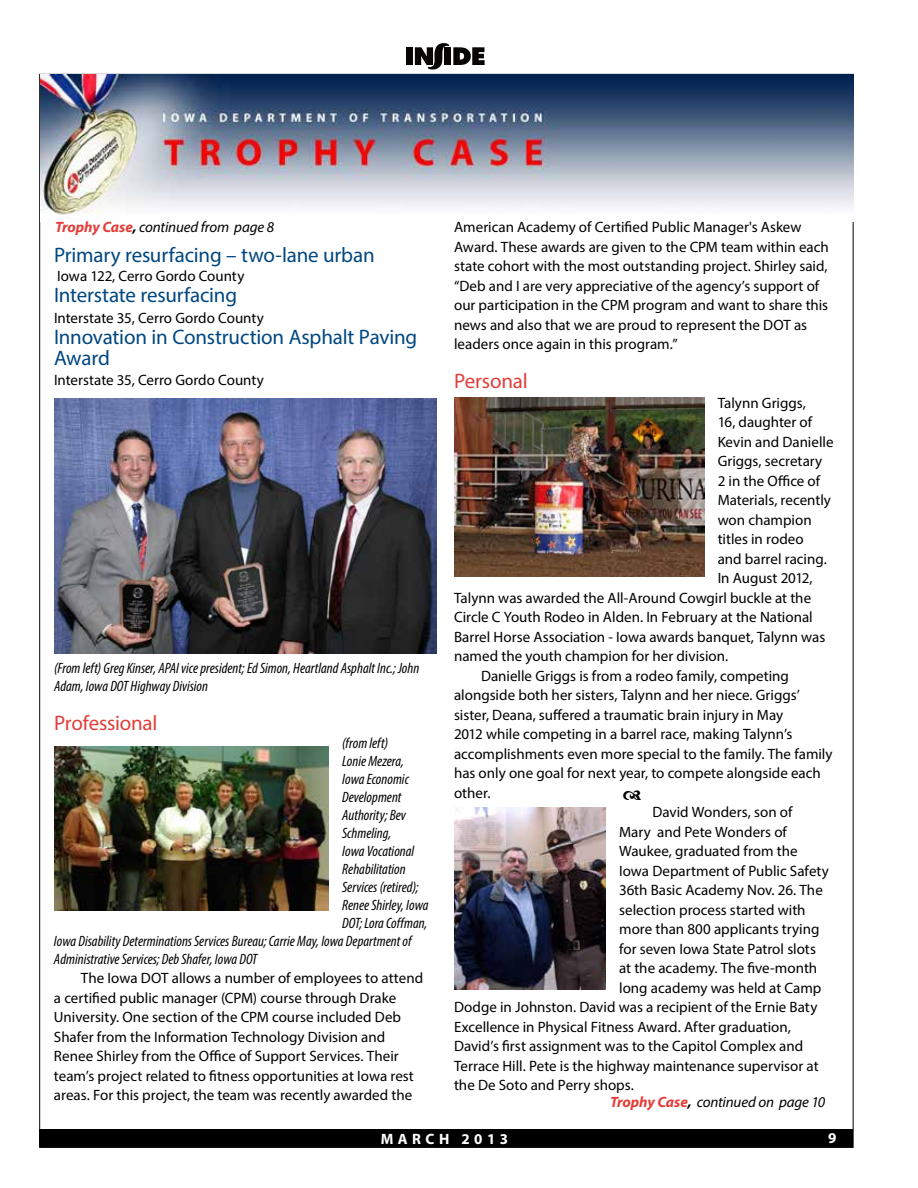
<style>
.page{position:relative;width:918px;height:1188px;background:#fff}
.page>*{position:absolute;margin:0;border:0;box-sizing:border-box;transform-origin:0 0}
.t1{font:21px/21px "Myriad Pro";letter-spacing:-.01em;color:#004780}
.t2{font:21px "Myriad Pro";letter-spacing:-.01em;color:#e23d39}
.t3{font:15px/19.5px "Myriad Pro";color:#000}
.t4{font:italic condensed 15px/18px "Myriad Pro";color:#000}
.t5{font:italic 15px "Myriad Pro";letter-spacing:-.01em;color:#000}
.t6{font:700 15px "Myriad Pro";letter-spacing:.3em;color:#fff}
.s1{font-weight:700;color:#e23d39}
.s2{font-weight:700}
</style>
<div class="page">
<div style="left:40px;top:1130px;width:813px;height:17px;background:#000"></div>
<div style="left:406px;top:47px;width:7px;height:18px;background:#080604"></div>
<svg style="left:415px;top:43px;width:70px;height:27px"></svg>
<img style="left:40px;top:75px;width:813px;height:140px">
<img style="left:54px;top:399px;width:382px;height:255px">
<img style="left:54px;top:746px;width:275px;height:165px">
<img style="left:454px;top:398px;width:250px;height:178px">
<img style="left:454px;top:807px;width:152px;height:182px">
<p class="t5" style="left:55px;top:218px;width:221px"><span class="s1">Trophy Case</span><span class="s2">,</span> continued from page 8</p>
<h1 class="t1" style="left:54px;top:244px;width:322px">Primary resurfacing – two-lane urban</h1>
<p class="t3" style="left:57px;top:266px;width:189px">Iowa 122, Cerro Gordo County</p>
<h1 class="t1" style="left:54px;top:285px;width:185px">Interstate resurfacing</h1>
<p class="t3" style="left:54px;top:308px;width:211px">Interstate 35, Cerro Gordo County</p>
<h1 class="t1" style="left:54px;top:327px;width:365px">Innovation in Construction Asphalt Paving<br>Award</h1>
<p class="t3" style="left:54px;top:370px;width:211px">Interstate 35, Cerro Gordo County</p>
<p class="t4" style="left:54px;top:659px;width:367px">(From left) Greg Kinser, APAI vice president; Ed Simon, Heartland Asphalt Inc.; John<br>Adam, Iowa DOT Highway Division</p>
<h1 class="t2" style="left:54px;top:710px;width:105px">Professional</h1>
<p class="t4" style="left:342px;top:734px;width:47px">(from left)</p>
<p class="t4" style="left:342px;top:752px;width:63px">Lonie Mezera,</p>
<p class="t4" style="left:342px;top:770px;width:68px">Iowa Economic</p>
<p class="t4" style="left:342px;top:788px;width:61px">Development</p>
<p class="t4" style="left:342px;top:806px;width:65px">Authority; Bev</p>
<p class="t4" style="left:342px;top:824px;width:51px">Schmeling,</p>
<p class="t4" style="left:342px;top:842px;width:74px">Iowa Vocational</p>
<p class="t4" style="left:342px;top:860px;width:65px">Rehabilitation</p>
<p class="t4" style="left:342px;top:878px;width:78px">Services (retired);</p>
<p class="t4" style="left:342px;top:896px;width:88px">Renee Shirley, Iowa</p>
<p class="t4" style="left:342px;top:914px;width:87px">DOT; Lora Coffman,</p>
<p class="t4" style="left:54px;top:932px;width:359px">Iowa Disability Determinations Services Bureau; Carrie May, Iowa Department of</p>
<p class="t4" style="left:54px;top:950px;width:205px">Administrative Services; Deb Shafer, Iowa DOT</p>
<p class="t3" style="left:54px;top:968px;width:371px;text-indent:27px">The Iowa DOT allows a number of employees to attend a certified public manager (CPM) course through Drake University. One section of the CPM course included Deb Shafer from the Information Technology Division and Renee Shirley from the Office of Support Services. Their team’s project related to fitness opportunities at Iowa rest areas. For this project, the team was recently awarded the</p>
<p class="t3" style="left:454px;top:217px;width:376px">American Academy of Certified Public Manager's Askew Award. These awards are given to the CPM team within each state cohort with the most outstanding project. Shirley said, “Deb and I are very appreciative of the agency’s support of our participation in the CPM program and want to share this news and also that we are proud to represent the DOT as leaders once again in this program.”</p>
<h1 class="t2" style="left:454px;top:368px;width:75px">Personal</h1>
<p class="t3" style="left:718px;top:393px;width:90px">Talynn Griggs,</p>
<p class="t3" style="left:718px;top:412px;width:96px">16, daughter of</p>
<p class="t3" style="left:718px;top:432px;width:117px">Kevin and Danielle</p>
<p class="t3" style="left:718px;top:451px;width:106px">Griggs, secretary</p>
<p class="t3" style="left:718px;top:471px;width:104px">2 in the Office of</p>
<p class="t3" style="left:718px;top:490px;width:115px">Materials, recently</p>
<p class="t3" style="left:718px;top:510px;width:96px">won champion</p>
<p class="t3" style="left:718px;top:529px;width:88px">titles in rodeo</p>
<p class="t3" style="left:718px;top:549px;width:111px">and barrel racing.</p>
<p class="t3" style="left:718px;top:568px;width:97px">In August 2012,</p>
<p class="t3" style="left:454px;top:588px;width:359px">Talynn was awarded the All-Around Cowgirl buckle at the</p>
<p class="t3" style="left:454px;top:607px;width:360px">Circle C Youth Rodeo in Alden. In February at the National</p>
<p class="t3" style="left:454px;top:627px;width:373px">Barrel Horse Association - Iowa awards banquet, Talynn was</p>
<p class="t3" style="left:454px;top:646px;width:276px">named the youth champion for her division.</p>
<p class="t3" style="left:481px;top:666px;width:309px">Danielle Griggs is from a rodeo family, competing</p>
<p class="t3" style="left:454px;top:685px;width:347px">alongside both her sisters, Talynn and her niece. Griggs’</p>
<p class="t3" style="left:454px;top:705px;width:331px">sister, Deana, suffered a traumatic brain injury in May</p>
<p class="t3" style="left:454px;top:724px;width:340px">2012 while competing in a barrel race, making Talynn’s</p>
<p class="t3" style="left:454px;top:744px;width:380px">accomplishments even more special to the family. The family</p>
<p class="t3" style="left:454px;top:763px;width:368px">has only one goal for next year, to compete alongside each</p>
<p class="t3" style="left:454px;top:783px;width:38px">other.</p>
<p class="t3" style="left:652px;top:802px;width:142px">David Wonders, son of</p>
<p class="t3" style="left:619px;top:822px;width:169px">Mary and Pete Wonders of</p>
<p class="t3" style="left:619px;top:841px;width:180px">Waukee, graduated from the</p>
<p class="t3" style="left:619px;top:861px;width:211px">Iowa Department of Public Safety</p>
<p class="t3" style="left:619px;top:880px;width:205px">36th Basic Academy Nov. 26. The</p>
<p class="t3" style="left:619px;top:900px;width:188px">selection process started with</p>
<p class="t3" style="left:619px;top:919px;width:202px">more than 800 applicants trying</p>
<p class="t3" style="left:619px;top:939px;width:198px">for seven Iowa State Patrol slots</p>
<p class="t3" style="left:619px;top:958px;width:200px">at the academy. The five-month</p>
<p class="t3" style="left:619px;top:978px;width:204px">long academy was held at Camp</p>
<p class="t3" style="left:454px;top:997px;width:365px">Dodge in Johnston. David was a recipient of the Ernie Baty</p>
<p class="t3" style="left:454px;top:1017px;width:338px">Excellence in Physical Fitness Award. After graduation,</p>
<p class="t3" style="left:454px;top:1036px;width:351px">David’s first assignment was to the Capitol Complex and</p>
<p class="t3" style="left:454px;top:1056px;width:366px">Terrace Hill. Pete is the highway maintenance supervisor at</p>
<p class="t3" style="left:454px;top:1075px;width:181px">the De Soto and Perry shops.</p>
<p class="t5" style="left:610px;top:1092px;width:217px"><span class="s1">Trophy Case</span><span class="s2">,</span> continued on page 10</p>
<p class="t6" style="left:381px;top:1129px;width:129px">MARCH 2013</p>
<p class="t6" style="left:828px;top:1129px;width:10px">9</p>
</div>
